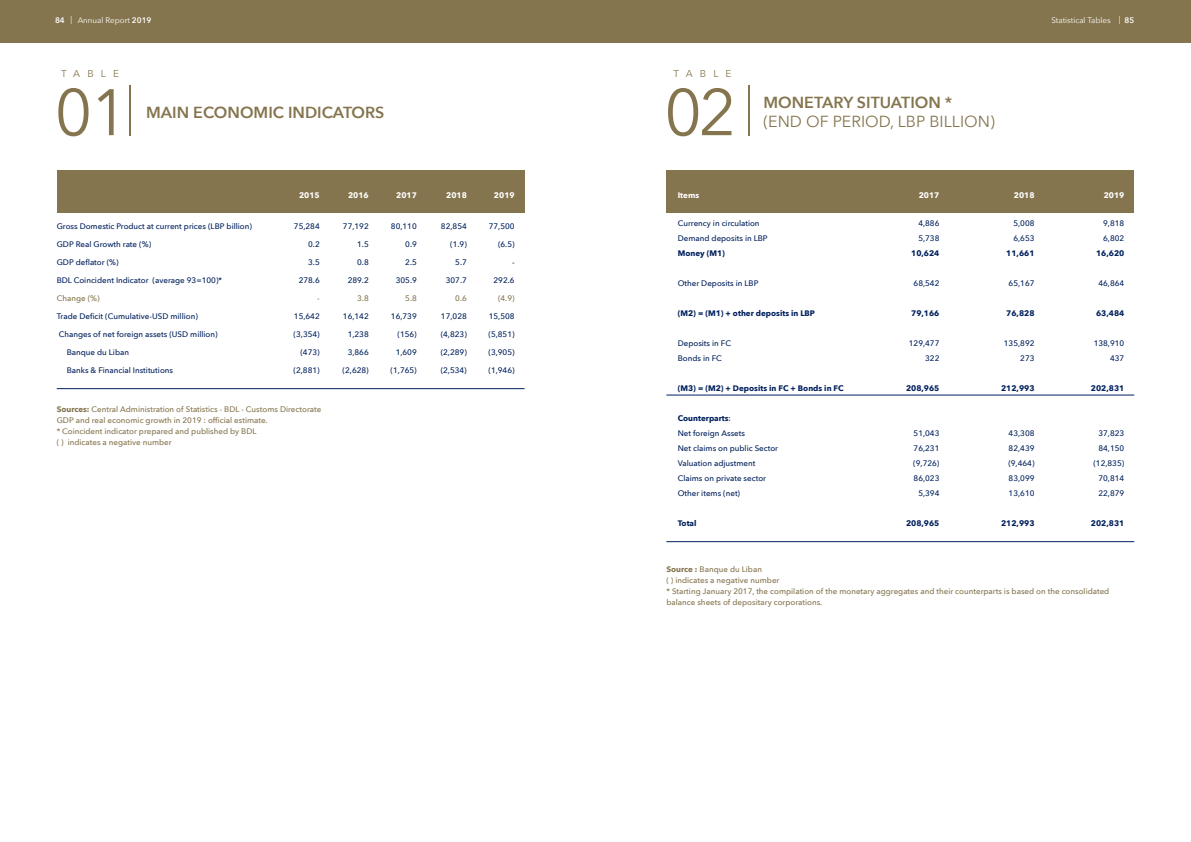
<style>
.page{position:relative;width:1191px;height:842px;background:#fff}
.page>*{position:absolute;margin:0;border:0;box-sizing:border-box;transform-origin:0 0}
.t1{font:65px "Avenir Next";color:#85754e}
.t2{font:200 50px "Avenir Next";color:#85754e}
.t3{font:600 16px "Avenir Next";color:#85754e}
.t4{font:16px "Avenir Next";color:#85754e}
.t5{font:10px "Avenir Next";letter-spacing:.71em;color:#85754e}
.t6{font:500 8px/15px "Avenir Next";color:#00205c}
.t7{font:500 8px/11px "Avenir Next";color:#85754e}
.t8{font:700 8px "Avenir Next";color:#00205c}
.t9{font:8px "Avenir Next";color:#fff}
.t10{font:700 8px "Avenir Next";color:#fff}
.s1{font-weight:600}
.s2{font-weight:700}
</style>
<div class="page">
<div style="left:0;top:0;width:1191px;height:43px;background:#85754e"></div>
<div style="left:57px;top:170px;width:467px;height:43px;background:#85754e"></div>
<div style="left:666px;top:170px;width:468px;height:43px;background:#85754e"></div>
<hr style="left:57px;top:388px;width:467px;height:1px;background:#00205c">
<hr style="left:666px;top:395px;width:468px;height:1px;background:#00205c">
<hr style="left:666px;top:541px;width:468px;height:1px;background:#00205c">
<p class="t9" style="left:55px;top:13px;width:98px"><span class="s1">84</span> | Annual Report <span class="s1">2019</span></p>
<p class="t9" style="left:1051px;top:13px;width:84px">Statistical Tables | <span class="s1">85</span></p>
<p class="t5" style="left:61px;top:65px;width:59px">TABLE</p>
<p class="t5" style="left:673px;top:65px;width:59px">TABLE</p>
<h1 class="t1" style="left:55px;top:58px;width:82px">01<sup>|</sup></h1>
<h1 class="t1" style="left:664px;top:58px;width:74px">02</h1>
<h3 class="t3" style="left:146px;top:99px;width:240px">MAIN ECONOMIC INDICATORS</h3>
<h2 class="t2" style="left:743px;top:64px;width:13px">|</h2>
<h3 class="t3" style="left:763px;top:88px;width:190px">MONETARY SITUATION *</h3>
<h3 class="t4" style="left:763px;top:108px;width:233px">(END OF PERIOD, LBP BILLION)</h3>
<p class="t10" style="left:299px;top:188px;width:22px">2015</p>
<p class="t10" style="left:348px;top:188px;width:22px">2016</p>
<p class="t10" style="left:396px;top:188px;width:22px">2017</p>
<p class="t10" style="left:446px;top:188px;width:22px">2018</p>
<p class="t10" style="left:494px;top:188px;width:22px">2019</p>
<p class="t6" style="left:57px;top:219px;width:197px">Gross Domestic Product at current prices (LBP billion)</p>
<p class="t6" style="left:294px;top:219px;width:27px">75,284</p>
<p class="t6" style="left:343px;top:219px;width:27px">77,192</p>
<p class="t6" style="left:391px;top:219px;width:27px">80,110</p>
<p class="t6" style="left:441px;top:219px;width:27px">82,854</p>
<p class="t6" style="left:489px;top:219px;width:27px">77,500</p>
<p class="t6" style="left:57px;top:237px;width:96px">GDP Real Growth rate (%)</p>
<p class="t6" style="left:308px;top:237px;width:13px">0.2</p>
<p class="t6" style="left:357px;top:237px;width:13px">1.5</p>
<p class="t6" style="left:405px;top:237px;width:13px">0.9</p>
<p class="t6" style="left:450px;top:237px;width:18px">(1.9)</p>
<p class="t6" style="left:498px;top:237px;width:18px">(6.5)</p>
<p class="t6" style="left:57px;top:255px;width:63px">GDP deflator (%)</p>
<p class="t6" style="left:308px;top:255px;width:13px">3.5</p>
<p class="t6" style="left:357px;top:255px;width:13px">0.8</p>
<p class="t6" style="left:405px;top:255px;width:13px">2.5</p>
<p class="t6" style="left:455px;top:255px;width:13px">5.7</p>
<p class="t6" style="left:512px;top:255px;width:4px">-</p>
<p class="t6" style="left:57px;top:273px;width:167px">BDL Coincident Indicator (average 93=100)*</p>
<p class="t6" style="left:299px;top:273px;width:23px">278.6</p>
<p class="t6" style="left:348px;top:273px;width:23px">289.2</p>
<p class="t6" style="left:396px;top:273px;width:23px">305.9</p>
<p class="t6" style="left:446px;top:273px;width:23px">307.7</p>
<p class="t6" style="left:493px;top:273px;width:23px">292.6</p>
<p class="t7" style="left:57px;top:293px;width:44px">Change (%)</p>
<p class="t7" style="left:317px;top:293px;width:4px">-</p>
<p class="t7" style="left:357px;top:293px;width:13px">3.8</p>
<p class="t7" style="left:405px;top:293px;width:13px">5.8</p>
<p class="t7" style="left:455px;top:293px;width:13px">0.6</p>
<p class="t7" style="left:498px;top:293px;width:18px">(4.9)</p>
<p class="t6" style="left:57px;top:309px;width:143px">Trade Deficit (Cumulative-USD million)</p>
<p class="t6" style="left:294px;top:309px;width:27px">15,642</p>
<p class="t6" style="left:343px;top:309px;width:27px">16,142</p>
<p class="t6" style="left:391px;top:309px;width:27px">16,739</p>
<p class="t6" style="left:441px;top:309px;width:27px">17,028</p>
<p class="t6" style="left:489px;top:309px;width:27px">15,508</p>
<p class="t6" style="left:59px;top:327px;width:160px">Changes of net foreign assets (USD million)</p>
<p class="t6" style="left:294px;top:327px;width:28px">(3,354)</p>
<p class="t6" style="left:348px;top:327px;width:23px">1,238</p>
<p class="t6" style="left:397px;top:327px;width:21px">(156)</p>
<p class="t6" style="left:441px;top:327px;width:28px">(4,823)</p>
<p class="t6" style="left:488px;top:327px;width:28px">(5,851)</p>
<p class="t6" style="left:67px;top:345px;width:64px">Banque du Liban</p>
<p class="t6" style="left:300px;top:345px;width:21px">(473)</p>
<p class="t6" style="left:348px;top:345px;width:23px">3,866</p>
<p class="t6" style="left:396px;top:345px;width:23px">1,609</p>
<p class="t6" style="left:441px;top:345px;width:28px">(2,289)</p>
<p class="t6" style="left:488px;top:345px;width:28px">(3,905)</p>
<p class="t6" style="left:67px;top:363px;width:108px">Banks &amp; Financial Institutions</p>
<p class="t6" style="left:294px;top:363px;width:28px">(2,881)</p>
<p class="t6" style="left:343px;top:363px;width:28px">(2,628)</p>
<p class="t6" style="left:391px;top:363px;width:28px">(1,765)</p>
<p class="t6" style="left:441px;top:363px;width:28px">(2,534)</p>
<p class="t6" style="left:488px;top:363px;width:28px">(1,946)</p>
<p class="t7" style="left:57px;top:403px;width:266px"><span class="s2">Sources:</span> Central Administration of Statistics - BDL - Customs Directorate GDP and real economic growth in 2019 : official estimate.<br>* Coincident indicator prepared and published by BDL<br>( ) indicates a negative number</p>
<p class="t10" style="left:677px;top:188px;width:23px">Items</p>
<p class="t10" style="left:918px;top:188px;width:22px">2017</p>
<p class="t10" style="left:1013px;top:188px;width:22px">2018</p>
<p class="t10" style="left:1103px;top:188px;width:22px">2019</p>
<p class="t6" style="left:677px;top:216px;width:83px">Currency in circulation</p>
<p class="t6" style="left:918px;top:216px;width:23px">4,886</p>
<p class="t6" style="left:1013px;top:216px;width:23px">5,008</p>
<p class="t6" style="left:1103px;top:216px;width:23px">9,818</p>
<p class="t6" style="left:677px;top:231px;width:91px">Demand deposits in LBP</p>
<p class="t6" style="left:918px;top:231px;width:23px">5,738</p>
<p class="t6" style="left:1013px;top:231px;width:23px">6,653</p>
<p class="t6" style="left:1103px;top:231px;width:23px">6,802</p>
<p class="t8" style="left:677px;top:246px;width:49px">Money (M1)</p>
<p class="t8" style="left:911px;top:246px;width:30px">10,624</p>
<p class="t8" style="left:1006px;top:246px;width:30px">11,661</p>
<p class="t8" style="left:1096px;top:246px;width:30px">16,620</p>
<p class="t6" style="left:677px;top:276px;width:82px">Other Deposits in LBP</p>
<p class="t6" style="left:913px;top:276px;width:27px">68,542</p>
<p class="t6" style="left:1008px;top:276px;width:27px">65,167</p>
<p class="t6" style="left:1098px;top:276px;width:27px">46,864</p>
<p class="t8" style="left:677px;top:306px;width:139px">(M2) = (M1) + other deposits in LBP</p>
<p class="t8" style="left:911px;top:306px;width:30px">79,166</p>
<p class="t8" style="left:1006px;top:306px;width:30px">76,828</p>
<p class="t8" style="left:1096px;top:306px;width:30px">63,484</p>
<p class="t6" style="left:677px;top:336px;width:55px">Deposits in FC</p>
<p class="t6" style="left:909px;top:336px;width:32px">129,477</p>
<p class="t6" style="left:1004px;top:336px;width:32px">135,892</p>
<p class="t6" style="left:1093px;top:336px;width:32px">138,910</p>
<p class="t6" style="left:677px;top:351px;width:46px">Bonds in FC</p>
<p class="t6" style="left:925px;top:351px;width:16px">322</p>
<p class="t6" style="left:1020px;top:351px;width:16px">273</p>
<p class="t6" style="left:1110px;top:351px;width:16px">437</p>
<p class="t8" style="left:677px;top:381px;width:167px">(M3) = (M2) + Deposits in FC + Bonds in FC</p>
<p class="t8" style="left:906px;top:381px;width:35px">208,965</p>
<p class="t8" style="left:1001px;top:381px;width:35px">212,993</p>
<p class="t8" style="left:1091px;top:381px;width:35px">202,831</p>
<p class="t6" style="left:677px;top:411px;width:69px"><span class="s2">Counterparts</span>:<br>Net foreign Assets</p>
<p class="t6" style="left:913px;top:426px;width:27px">51,043</p>
<p class="t6" style="left:1008px;top:426px;width:27px">43,308</p>
<p class="t6" style="left:1098px;top:426px;width:27px">37,823</p>
<p class="t6" style="left:677px;top:441px;width:102px">Net claims on public Sector</p>
<p class="t6" style="left:913px;top:441px;width:27px">76,231</p>
<p class="t6" style="left:1008px;top:441px;width:27px">82,439</p>
<p class="t6" style="left:1098px;top:441px;width:27px">84,150</p>
<p class="t6" style="left:677px;top:456px;width:79px">Valuation adjustment</p>
<p class="t6" style="left:913px;top:456px;width:28px">(9,726)</p>
<p class="t6" style="left:1008px;top:456px;width:28px">(9,464)</p>
<p class="t6" style="left:1093px;top:456px;width:32px">(12,835)</p>
<p class="t6" style="left:677px;top:471px;width:90px">Claims on private sector</p>
<p class="t6" style="left:913px;top:471px;width:27px">86,023</p>
<p class="t6" style="left:1008px;top:471px;width:27px">83,099</p>
<p class="t6" style="left:1098px;top:471px;width:27px">70,814</p>
<p class="t6" style="left:677px;top:486px;width:64px">Other items (net)</p>
<p class="t6" style="left:918px;top:486px;width:23px">5,394</p>
<p class="t6" style="left:1008px;top:486px;width:27px">13,610</p>
<p class="t6" style="left:1098px;top:486px;width:27px">22,879</p>
<p class="t8" style="left:677px;top:516px;width:20px">Total</p>
<p class="t8" style="left:906px;top:516px;width:35px">208,965</p>
<p class="t8" style="left:1001px;top:516px;width:35px">212,993</p>
<p class="t8" style="left:1091px;top:516px;width:35px">202,831</p>
<p class="t7" style="left:666px;top:564px;width:444px"><span class="s2">Source :</span> Banque du Liban<br>( ) indicates a negative number<br>* Starting January 2017, the compilation of the monetary aggregates and their counterparts is based on the consolidated balance sheets of depositary corporations.</p>
</div>
